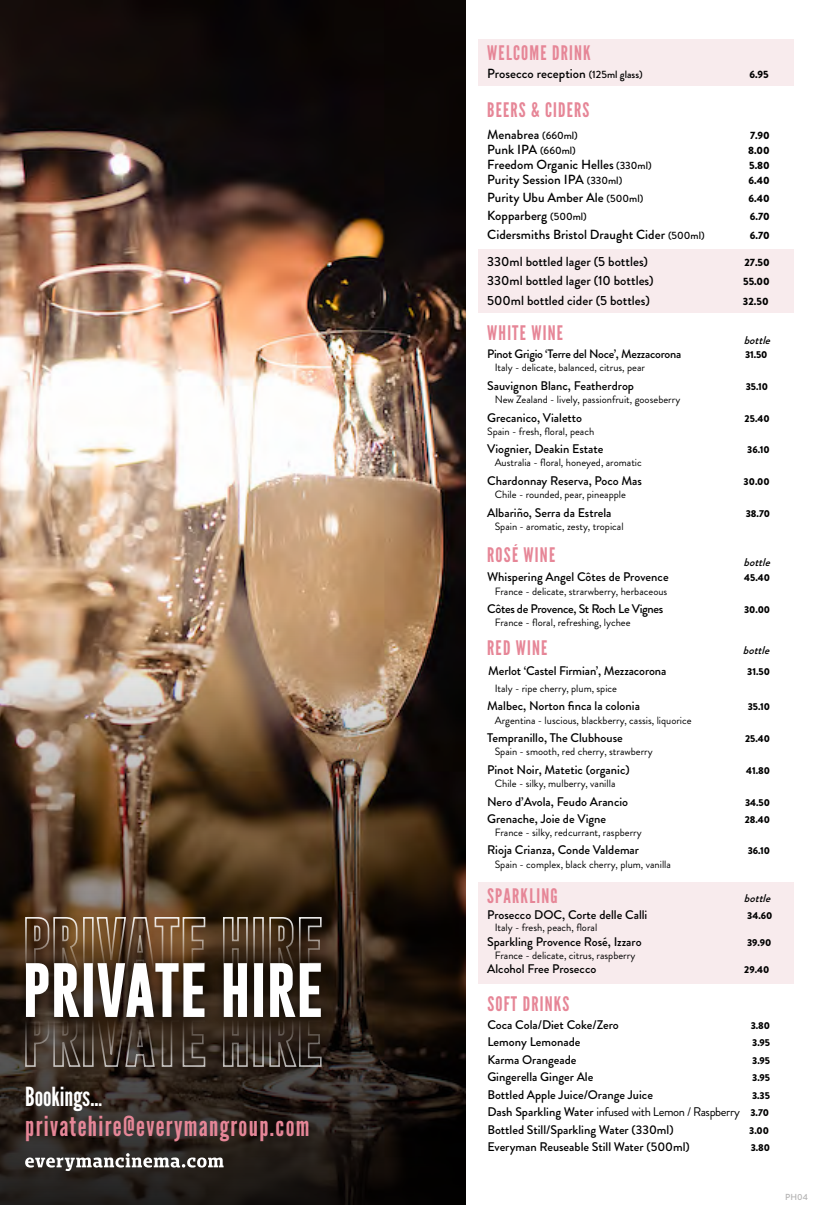
<style>
.page{position:relative;width:815px;height:1205px;background:#fff}
.page>*{position:absolute;margin:0;border:0;box-sizing:border-box;transform-origin:0 0}
.t1{font:27.5px "League Gothic";letter-spacing:.05em;color:#e68697}
.t2{font:26.25px "League Gothic";color:#fff}
.t3{font:20px "League Gothic";letter-spacing:.06em;color:#e68697}
.t4{font:500 13.25px "Brandon Grotesque";color:#000}
.t5{font:500 12.5px/17.5px "Brandon Grotesque";color:#000}
.t6{font:500 12.5px "Brandon Grotesque";letter-spacing:-.025em;color:#000}
.t7{font:500 12.25px "Brandon Grotesque";letter-spacing:-.02em;color:#000}
.t8{font:italic 500 11.25px "Brandon Grotesque";color:#000}
.t9{font:10.62px "Brandon Grotesque";color:#000}
.t10{font:900 10.62px "Brandon Grotesque";color:#000}
.t11{font:900 10px "Brandon Grotesque";color:#000}
.t12{font:500 8.75px "Brandon Grotesque";color:#b3b2b2}
.s1{font-size:23.75px}
.s2{font-size:10.62px}
.s3{font-weight:400}
.s4{font-weight:900;font-size:10px}
</style>
<div class="page">
<img style="left:0;top:0;width:465px;height:1205px">
<div style="left:479px;top:249px;width:315px;height:64px;background:#f8ebed"></div>
<div style="left:478px;top:39px;width:316px;height:46px;background:#f8ebed"></div>
<div style="left:478px;top:882px;width:316px;height:101px;background:#f8ebed"></div>
<svg style="left:25px;top:1153px;width:199px;height:18px"></svg>
<div style="left:15px;top:952px;width:316px;height:75px;background:#000;opacity:.75"></div>
<svg style="left:24px;top:916px;width:298px;height:152px"></svg>
<h2 class="t2" style="left:25px;top:1081px;width:79px">Bookings..<span class="s1">.</span></h2>
<h1 class="t1" style="left:25px;top:1109px;width:286px">privatehire@everymangroup.com</h1>
<h3 class="t3" style="left:487px;top:41px;width:105px">WELCOME DRINK</h3>
<p class="t4" style="left:487px;top:65px;width:157px">Prosecco reception <span class="s2">(125ml glass)</span></p>
<p class="t10" style="left:749px;top:67px;width:21px">6.95</p>
<h3 class="t3" style="left:487px;top:98px;width:104px">BEERS &amp; CIDERS</h3>
<p class="t4" style="left:487px;top:125px;width:92px">Menabrea <span class="s2">(660ml)</span></p>
<p class="t10" style="left:750px;top:127px;width:21px">7.90</p>
<p class="t4" style="left:487px;top:140px;width:90px">Punk IPA <span class="s2">(660ml)</span></p>
<p class="t10" style="left:748px;top:142px;width:23px">8.00</p>
<p class="t4" style="left:487px;top:155px;width:166px">Freedom Organic Helles <span class="s2">(330ml)</span></p>
<p class="t10" style="left:749px;top:157px;width:22px">5.80</p>
<p class="t4" style="left:487px;top:170px;width:136px">Purity Session IPA <span class="s2">(330ml)</span></p>
<p class="t10" style="left:749px;top:172px;width:23px">6.40</p>
<p class="t4" style="left:487px;top:188px;width:157px">Purity Ubu Amber Ale <span class="s2">(500ml)</span></p>
<p class="t10" style="left:749px;top:191px;width:23px">6.40</p>
<p class="t4" style="left:487px;top:207px;width:101px">Kopparberg <span class="s2">(500ml)</span></p>
<p class="t10" style="left:750px;top:209px;width:22px">6.70</p>
<p class="t4" style="left:487px;top:225px;width:219px">Cidersmiths Bristol Draught Cider <span class="s2">(500ml)</span></p>
<p class="t10" style="left:750px;top:227px;width:22px">6.70</p>
<p class="t4" style="left:487px;top:252px;width:162px">330ml bottled lager (5 bottles)</p>
<p class="t10" style="left:744px;top:255px;width:27px">27.50</p>
<p class="t4" style="left:487px;top:272px;width:168px">330ml bottled lager (10 bottles)</p>
<p class="t10" style="left:743px;top:274px;width:28px">55.00</p>
<p class="t4" style="left:487px;top:291px;width:164px">500ml bottled cider (5 bottles)</p>
<p class="t10" style="left:743px;top:293px;width:27px">32.50</p>
<h3 class="t3" style="left:487px;top:321px;width:77px">WHITE WINE</h3>
<p class="t8" style="left:744px;top:332px;width:32px">bottle</p>
<p class="t7" style="left:487px;top:345px;width:196px">Pinot Grigio ‘Terre del Noce’, Mezzacorona</p>
<p class="t11" style="left:745px;top:348px;width:24px">31.50</p>
<p class="t9" style="left:495px;top:360px;width:152px">Italy - delicate, balanced, citrus, pear</p>
<p class="t5" style="left:487px;top:377px;width:148px">Sauvignon Blanc, Featherdrop</p>
<p class="t11" style="left:746px;top:379px;width:24px">35.10</p>
<p class="t9" style="left:495px;top:392px;width:187px">New Zealand - lively, passionfruit, gooseberry</p>
<p class="t5" style="left:487px;top:409px;width:96px">Grecanico, Vialetto</p>
<p class="t11" style="left:745px;top:411px;width:27px">25.40</p>
<p class="t9" style="left:487px;top:424px;width:109px">Spain - fresh, floral, peach</p>
<p class="t5" style="left:487px;top:440px;width:118px">Viognier, Deakin Estate</p>
<p class="t11" style="left:747px;top:443px;width:24px">36.10</p>
<p class="t9" style="left:495px;top:455px;width:149px">Australia - floral, honeyed, aromatic</p>
<p class="t5" style="left:487px;top:472px;width:156px">Chardonnay Reserva, Poco Mas</p>
<p class="t11" style="left:744px;top:474px;width:28px">30.00</p>
<p class="t9" style="left:495px;top:487px;width:133px">Chile - rounded, pear, pineapple</p>
<p class="t5" style="left:487px;top:504px;width:126px">Albariño, Serra da Estrela</p>
<p class="t11" style="left:746px;top:506px;width:26px">38.70</p>
<p class="t9" style="left:495px;top:519px;width:130px">Spain - aromatic, zesty, tropical</p>
<h3 class="t3" style="left:487px;top:543px;width:69px">ROSÉ WINE</h3>
<p class="t5" style="left:487px;top:568px;width:183px">Whispering Angel Côtes de Provence</p>
<p class="t11" style="left:744px;top:571px;width:27px">45.40</p>
<p class="t9" style="left:495px;top:584px;width:174px">France - delicate, strarwberry, herbaceous</p>
<p class="t6" style="left:487px;top:600px;width:178px">Côtes de Provence, St Roch Le Vignes</p>
<p class="t11" style="left:744px;top:602px;width:28px">30.00</p>
<p class="t9" style="left:495px;top:615px;width:137px">France - floral, refreshing, lychee</p>
<h3 class="t3" style="left:487px;top:635px;width:62px">RED WINE</h3>
<p class="t5" style="left:488px;top:662px;width:180px">Merlot ‘Castel Firmian’, Mezzacorona</p>
<p class="t11" style="left:747px;top:665px;width:24px">31.50</p>
<p class="t9" style="left:495px;top:681px;width:124px">Italy - ripe cherry, plum, spice</p>
<p class="t5" style="left:487px;top:697px;width:154px">Malbec, Norton finca la colonia</p>
<p class="t11" style="left:748px;top:700px;width:24px">35.10</p>
<p class="t9" style="left:495px;top:712px;width:198px">Argentina - luscious, blackberry, cassis, liquorice</p>
<p class="t5" style="left:487px;top:729px;width:137px">Tempranillo, The Clubhouse</p>
<p class="t11" style="left:745px;top:731px;width:27px">25.40</p>
<p class="t9" style="left:495px;top:744px;width:160px">Spain - smooth, red cherry, strawberry</p>
<p class="t5" style="left:487px;top:761px;width:144px">Pinot Noir, Matetic (organic)</p>
<p class="t11" style="left:746px;top:763px;width:25px">41.80</p>
<p class="t9" style="left:495px;top:776px;width:122px">Chile - silky, mulberry, vanilla</p>
<p class="t5" style="left:487px;top:792px;width:142px">Nero d’Avola, Feudo Arancio</p>
<p class="t11" style="left:745px;top:795px;width:27px">34.50</p>
<p class="t5" style="left:487px;top:810px;width:120px">Grenache, Joie de Vigne</p>
<p class="t11" style="left:745px;top:812px;width:27px">28.40</p>
<p class="t9" style="left:495px;top:825px;width:149px">France - silky, redcurrant, raspberry</p>
<p class="t5" style="left:487px;top:841px;width:153px">Rioja Crianza, Conde Valdemar</p>
<p class="t11" style="left:748px;top:844px;width:24px">36.10</p>
<p class="t9" style="left:495px;top:856px;width:178px">Spain - complex, black cherry, plum, vanilla</p>
<p class="t8" style="left:744px;top:554px;width:32px">bottle</p>
<p class="t8" style="left:743px;top:642px;width:32px">bottle</p>
<h3 class="t3" style="left:487px;top:884px;width:72px">SPARKLING</h3>
<p class="t5" style="left:487px;top:906px;width:162px">Prosecco DOC, Corte delle Calli</p>
<p class="t11" style="left:747px;top:908px;width:27px">34.60</p>
<p class="t9" style="left:495px;top:920px;width:104px">Italy - fresh, peach, floral</p>
<p class="t5" style="left:487px;top:933px;width:156px">Sparkling Provence Rosé, Izzaro</p>
<p class="t11" style="left:747px;top:936px;width:26px">39.90</p>
<p class="t9" style="left:495px;top:948px;width:142px">France - delicate, citrus, raspberry</p>
<p class="t5" style="left:487px;top:960px;width:111px">Alcohol Free Prosecco</p>
<p class="t11" style="left:744px;top:962px;width:27px">29.40</p>
<p class="t8" style="left:744px;top:891px;width:32px">bottle</p>
<h3 class="t3" style="left:487px;top:992px;width:84px">SOFT DRINKS</h3>
<p class="t5" style="left:487px;top:1016px;width:133px">Coca Cola/Diet Coke/Zero</p>
<p class="t11" style="left:751px;top:1018px;width:21px">3.80</p>
<p class="t5" style="left:487px;top:1033px;width:95px">Lemony Lemonade</p>
<p class="t11" style="left:752px;top:1036px;width:19px">3.95</p>
<p class="t5" style="left:487px;top:1051px;width:91px">Karma Orangeade</p>
<p class="t11" style="left:752px;top:1053px;width:19px">3.95</p>
<p class="t5" style="left:487px;top:1068px;width:107px">Gingerella Ginger Ale</p>
<p class="t11" style="left:752px;top:1071px;width:19px">3.95</p>
<p class="t5" style="left:487px;top:1086px;width:167px">Bottled Apple Juice/Orange Juice</p>
<p class="t11" style="left:752px;top:1088px;width:20px">3.35</p>
<p class="t5" style="left:487px;top:1103px;width:283px">Dash Sparkling Water <span class="s3">infused with Lemon / Raspberry</span> <span class="s4">3.70<br></span>Bottled Still/Sparkling Water (330ml)</p>
<p class="t11" style="left:749px;top:1123px;width:21px">3.00</p>
<p class="t5" style="left:487px;top:1138px;width:204px">Everyman Reuseable Still Water (500ml)</p>
<p class="t11" style="left:751px;top:1141px;width:21px">3.80</p>
<p class="t12" style="left:785px;top:1190px;width:24px">PH04</p>
</div>
